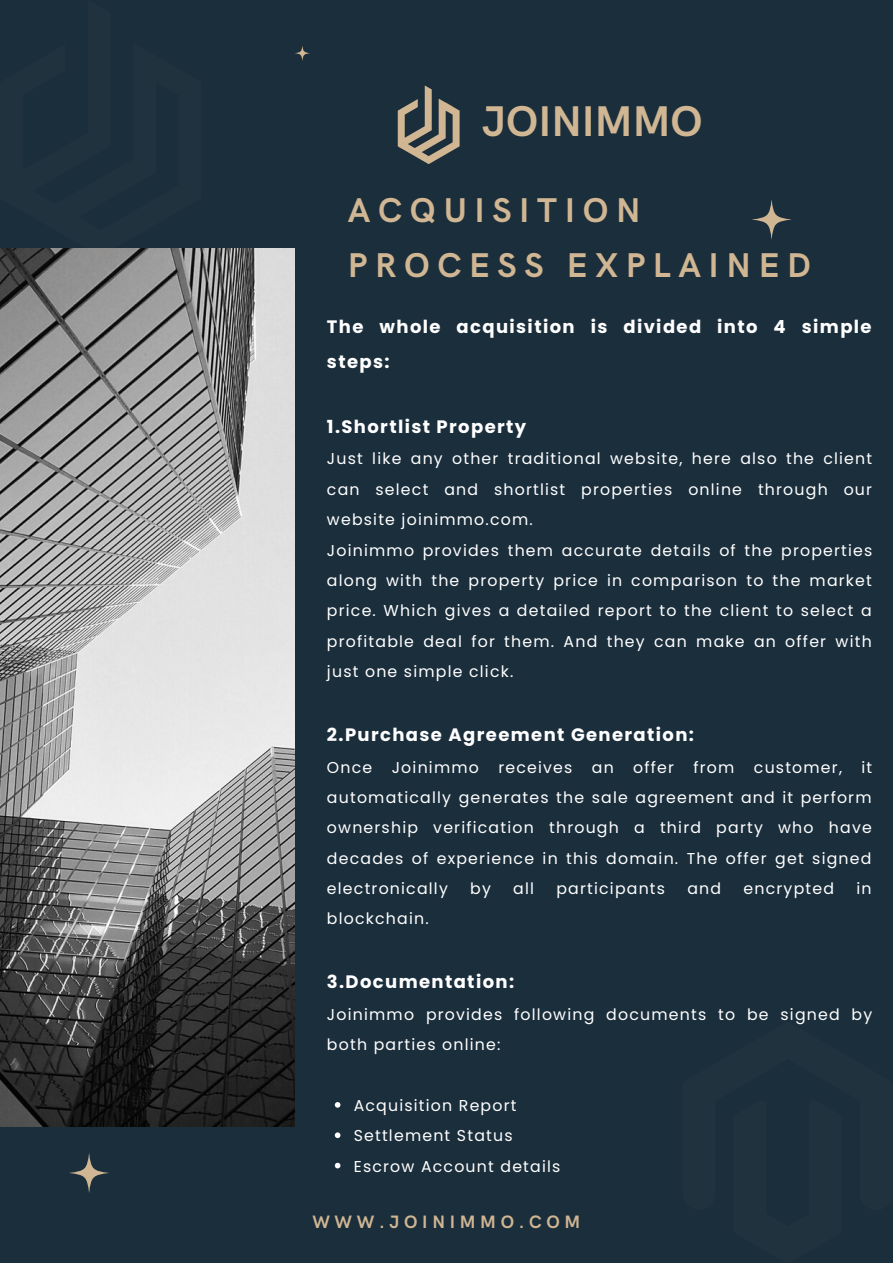
<style>
.page{position:relative;width:893px;height:1264px;background:#fff}
.page>*{position:absolute;margin:0;border:0;box-sizing:border-box;transform-origin:0 0}
.t1{font:700 43.05px "HK Grotesk Pro";color:#d0b692}
.t2{font:700 34.5px/55.1px "HK Grotesk Pro";letter-spacing:.22em;color:#d0b692}
.t3{font:700 18px/34.8px "Poppins";letter-spacing:.075em;color:#fff}
.t4{font:700 18px "HK Grotesk Pro";letter-spacing:.26em;color:#d0b692}
.t5{font:15.75px/30.3px "Poppins";letter-spacing:.075em;color:#fff}
</style>
<div class="page">
<div style="left:0;top:0;width:892px;height:1262px;background:#1b2e3c"></div>
<img style="left:0;top:249px;width:295px;height:877px">
<svg style="left:295px;top:46px;width:15px;height:15px"></svg>
<svg style="left:752px;top:199px;width:39px;height:41px"></svg>
<svg style="left:69px;top:1153px;width:40px;height:40px"></svg>
<svg style="left:335px;top:1102px;width:5px;height:5px"></svg>
<svg style="left:335px;top:1132px;width:5px;height:5px"></svg>
<svg style="left:335px;top:1162px;width:5px;height:6px"></svg>
<svg style="left:0;top:248px;width:201px;height:8px;background:#6e6e6e"></svg>
<svg style="left:398px;top:85px;width:61px;height:79px"></svg>
<h1 class="t1" style="left:482px;top:97px;width:222px">JOINIMMO</h1>
<h2 class="t2" style="left:348px;top:184px;width:464px">ACQUISITION<br>PROCESS EXPLAINED</h2>
<p class="t3" style="left:327px;top:309px;width:546px">The whole acquisition is divided into 4 simple steps:</p>
<p class="t3" style="left:327px;top:409px;width:201px">1.Shortlist Property</p>
<p class="t5" style="left:327px;top:444px;width:547px">Just like any other traditional website, here also the client can select and shortlist properties online through our website joinimmo.com.<br>Joinimmo provides them accurate details of the properties along with the property price in comparison to the market price. Which gives a detailed report to the client to select a profitable deal for them. And they can make an offer with just one simple click.</p>
<p class="t3" style="left:327px;top:717px;width:368px">2.Purchase Agreement Generation:</p>
<p class="t5" style="left:327px;top:752px;width:547px;text-align:justify">Once Joinimmo receives an offer from customer, it automatically generates the sale agreement and it perform ownership verification through a third party who have decades of experience in this domain. The offer get signed electronically</p>
<p class="t5" style="left:470px;top:873px;width:22px">by</p>
<p class="t5" style="left:513px;top:873px;width:22px">all</p>
<p class="t5" style="left:556px;top:873px;width:110px">participants</p>
<p class="t5" style="left:687px;top:873px;width:35px">and</p>
<p class="t5" style="left:743px;top:873px;width:92px">encrypted</p>
<p class="t5" style="left:856px;top:873px;width:17px">in</p>
<p class="t5" style="left:327px;top:903px;width:103px">blockchain.</p>
<p class="t3" style="left:327px;top:964px;width:189px">3.Documentation:</p>
<p class="t5" style="left:327px;top:999px;width:547px">Joinimmo provides following documents to be signed by both parties online:</p>
<p class="t5" style="left:354px;top:1090px;width:208px">Acquisition Report<br>Settlement Status<br>Escrow Account details</p>
<p class="t4" style="left:312px;top:1211px;width:269px">WWW.JOINIMMO.COM</p>
</div>
